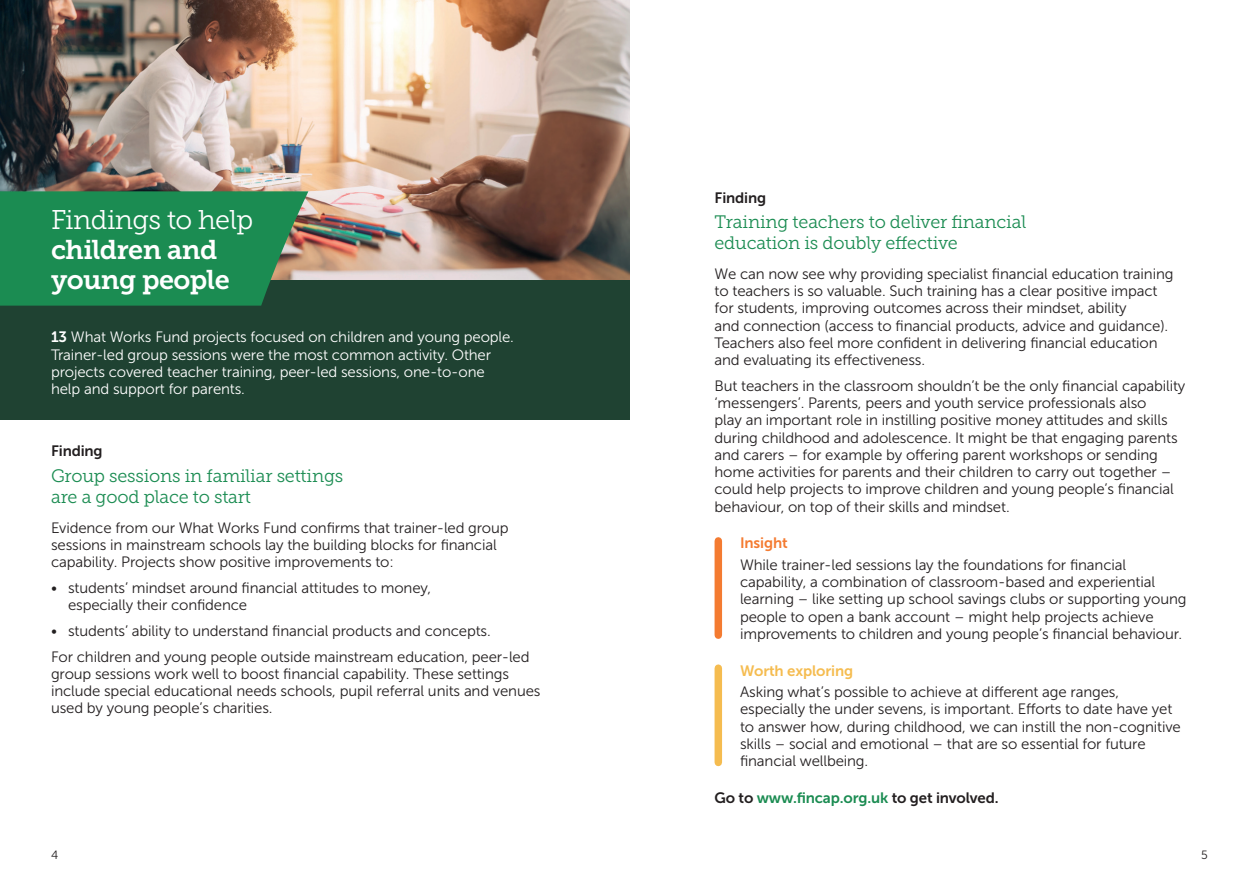
<style>
.page{position:relative;width:1259px;height:893px;background:#fff}
.page>*{position:absolute;margin:0;border:0;box-sizing:border-box;transform-origin:0 0}
.t1{font:27px/30px "Museo Slab 700";letter-spacing:-.02em;color:#fff}
.Museo_Slab_header{font:18px/21px "Museo Slab 300";letter-spacing:-.01em;color:#1b8c52}
.t2{font:15px/17.2px "Museo Sans 300";letter-spacing:-.01em;color:#231f20}
.t3{font:15px/17.2px "Museo Sans 300";letter-spacing:-.01em;color:#fff}
.Subheader{font:15px "Museo Sans 700";letter-spacing:-.01em;color:#231f20}
.Subheader-2{font:15px "Museo Sans 700";letter-spacing:-.01em;color:#f5bc50}
.Subheader-3{font:15px "Museo Sans 700";letter-spacing:-.01em;color:#f47b31}
.t4{font:12px "Museo Sans 300";color:#231f20}
.s1{font-family:"Museo Slab 300"}
.s2{font-family:"Museo Sans 700"}
.s3{color:#1b8c52}
</style>
<div class="page">
<img style="left:0;top:0;width:629px;height:280px">
<div style="left:0;top:280px;width:629px;height:140px;background:#1f4232"></div>
<svg style="left:0;top:191px;width:308px;height:115px;background:#228952"></svg>
<div style="left:714px;top:541px;width:8px;height:94px;background:#f47b31"></div>
<div style="left:714px;top:668px;width:8px;height:94px;background:#f5bc50"></div>
<p class="t1" style="left:51px;top:204px;width:204px"><span class="s1">Findings to help </span>children and young people</p>
<p class="t3" style="left:51px;top:329px;width:464px"><span class="s2">13</span> What Works Fund projects focused on children and young people.<br>Trainer-led group sessions were the most common activity. Other projects covered teacher training, peer-led sessions, one-to-one help and support for parents.</p>
<p class="Subheader" style="left:51px;top:443px;width:53px">Finding</p>
<p class="Museo_Slab_header" style="left:51px;top:465px;width:294px">Group sessions in familiar settings are a good place to start</p>
<p class="t2" style="left:51px;top:519px;width:459px">Evidence from our What Works Fund confirms that trainer-led group sessions in mainstream schools lay the building blocks for financial capability. Projects show positive improvements to:</p>
<p class="t2" style="left:68px;top:579px;width:364px;text-indent:-17px">• students’ mindset around financial attitudes to money, especially their confidence</p>
<p class="t2" style="left:51px;top:622px;width:441px">• students’ ability to understand financial products and concepts.</p>
<p class="t2" style="left:51px;top:648px;width:491px">For children and young people outside mainstream education, peer-led group sessions work well to boost financial capability. These settings include special educational needs schools, pupil referral units and venues used by young people’s charities.</p>
<p class="Subheader" style="left:714px;top:189px;width:53px">Finding</p>
<p class="Museo_Slab_header" style="left:714px;top:211px;width:313px">Training teachers to deliver financial education is doubly effective</p>
<p class="t2" style="left:714px;top:265px;width:460px">We can now see why providing specialist financial education training to teachers is so valuable. Such training has a clear positive impact for students, improving outcomes across their mindset, ability<br>and connection (access to financial products, advice and guidance).<br>Teachers also feel more confident in delivering financial education and evaluating its effectiveness.</p>
<p class="t2" style="left:714px;top:377px;width:472px">But teachers in the classroom shouldn’t be the only financial capability ‘messengers’. Parents, peers and youth service professionals also<br>play an important role in instilling positive money attitudes and skills during childhood and adolescence. It might be that engaging parents and carers – for example by offering parent workshops or sending home activities for parents and their children to carry out together – could help projects to improve children and young people’s financial behaviour, on top of their skills and mindset.</p>
<p class="Subheader-3" style="left:740px;top:535px;width:49px">Insight</p>
<p class="t2" style="left:740px;top:556px;width:448px">While trainer-led sessions lay the foundations for financial capability, a combination of classroom-based and experiential learning – like setting up school savings clubs or supporting young people to open a bank account – might help projects achieve improvements to children and young people’s financial behaviour.</p>
<p class="Subheader-2" style="left:740px;top:662px;width:115px">Worth exploring</p>
<p class="t2" style="left:740px;top:683px;width:442px">Asking what’s possible to achieve at different age ranges, especially the under sevens, is important. Efforts to date have yet to answer how, during childhood, we can instill the non-cognitive skills – social and emotional – that are so essential for future financial wellbeing.</p>
<p class="Subheader" style="left:714px;top:789px;width:285px">Go to <span class="s3">www.fincap.org.uk</span> to get involved.</p>
<p class="t4" style="left:51px;top:849px;width:9px">4</p>
<p class="t4" style="left:1201px;top:849px;width:8px">5</p>
</div>
